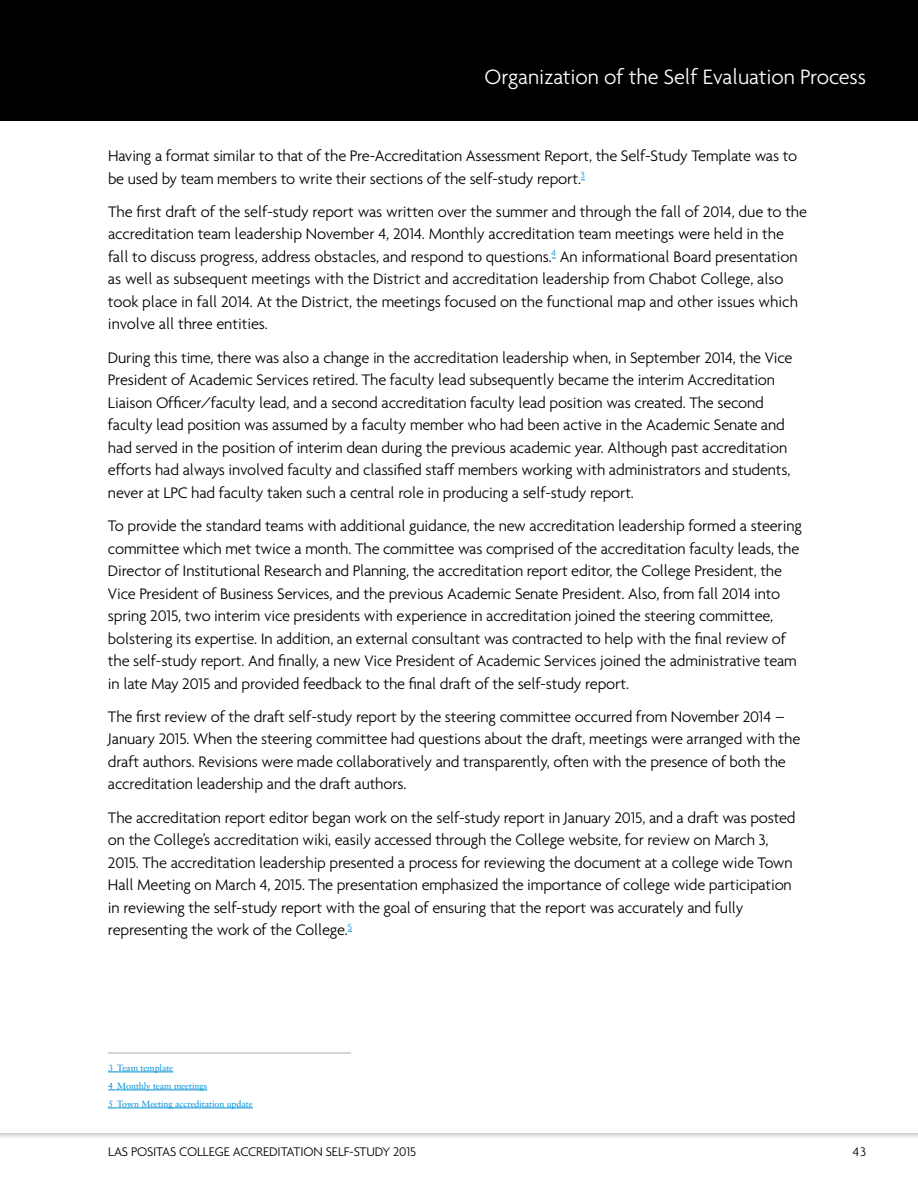
<style>
.page{position:relative;width:918px;height:1188px;background:#fff}
.page>*{position:absolute;margin:0;border:0;box-sizing:border-box;transform-origin:0 0}
.t1{font:300 22.5px "Agenda";letter-spacing:-.005em;color:#fff}
.t2{font:300 16.5px/22.5px "Agenda";letter-spacing:-.01em;color:#000}
.t3{font:300 13.5px "Agenda";letter-spacing:-.01em;color:#000}
.t4{font:9px/18px "Sabon";letter-spacing:-.01em;color:#008fd5}
</style>
<div class="page">
<div style="left:0;top:0;width:918px;height:122px;background:#000"></div>
<svg style="left:0;top:1133px;width:918px;height:4px"></svg>
<hr style="left:108px;top:1053px;width:243px;height:1px;background:#abadb0">
<hr style="left:108px;top:1072px;width:65px;height:1px;background:#008fd5">
<hr style="left:108px;top:1090px;width:99px;height:1px;background:#008fd5">
<hr style="left:108px;top:1108px;width:145px;height:1px;background:#008fd5">
<h1 class="t1" style="left:485px;top:63px;width:383px">Organization of the Self Evaluation Process</h1>
<p class="t2" style="left:108px;top:144px;width:691px">Having a format similar to that of the Pre-Accreditation Assessment Report, the Self-Study Template was to be used by team members to write their sections of the self-study report.<sup>3</sup></p>
<p class="t2" style="left:108px;top:200px;width:701px">The first draft of the self-study report was written over the summer and through the fall of 2014, due to the accreditation team leadership November 4, 2014. Monthly accreditation team meetings were held in the fall to discuss progress, address obstacles, and respond to questions.<sup>4</sup> An informational Board presentation as well as subsequent meetings with the District and accreditation leadership from Chabot College, also took place in fall 2014. At the District, the meetings focused on the functional map and other issues which involve all three entities.</p>
<p class="t2" style="left:108px;top:346px;width:686px">During this time, there was also a change in the accreditation leadership when, in September 2014, the Vice President of Academic Services retired. The faculty lead subsequently became the interim Accreditation Liaison Officer/faculty lead, and a second accreditation faculty lead position was created. The second faculty lead position was assumed by a faculty member who had been active in the Academic Senate and had served in the position of interim dean during the previous academic year. Although past accreditation efforts had always involved faculty and classified staff members working with administrators and students, never at LPC had faculty taken such a central role in producing a self-study report.</p>
<p class="t2" style="left:108px;top:514px;width:695px">To provide the standard teams with additional guidance, the new accreditation leadership formed a steering committee which met twice a month. The committee was comprised of the accreditation faculty leads, the Director of Institutional Research and Planning, the accreditation report editor, the College President, the Vice President of Business Services, and the previous Academic Senate President. Also, from fall 2014 into spring 2015, two interim vice presidents with experience in accreditation joined the steering committee, bolstering its expertise. In addition, an external consultant was contracted to help with the final review of the self-study report. And finally, a new Vice President of Academic Services joined the administrative team in late May 2015 and provided feedback to the final draft of the self-study report.</p>
<p class="t2" style="left:108px;top:705px;width:694px">The first review of the draft self-study report by the steering committee occurred from November 2014 – January 2015. When the steering committee had questions about the draft, meetings were arranged with the draft authors. Revisions were made collaboratively and transparently, often with the presence of both the accreditation leadership and the draft authors.</p>
<p class="t2" style="left:108px;top:806px;width:689px">The accreditation report editor began work on the self-study report in January 2015, and a draft was posted on the College’s accreditation wiki, easily accessed through the College website, for review on March 3, 2015. The accreditation leadership presented a process for reviewing the document at a college wide Town Hall Meeting on March 4, 2015. The presentation emphasized the importance of college wide participation in reviewing the self-study report with the goal of ensuring that the report was accurately and fully representing the work of the College.<sup>5</sup></p>
<p class="t4" style="left:108px;top:1059px;width:146px">3 Team template<br>4 Monthly team meetings<br>5 Town Meeting accreditation update</p>
<p class="t3" style="left:108px;top:1144px;width:310px">LAS POSITAS COLLEGE ACCREDITATION SELF-STUDY 2015</p>
<p class="t3" style="left:853px;top:1144px;width:15px">43</p>
</div>
